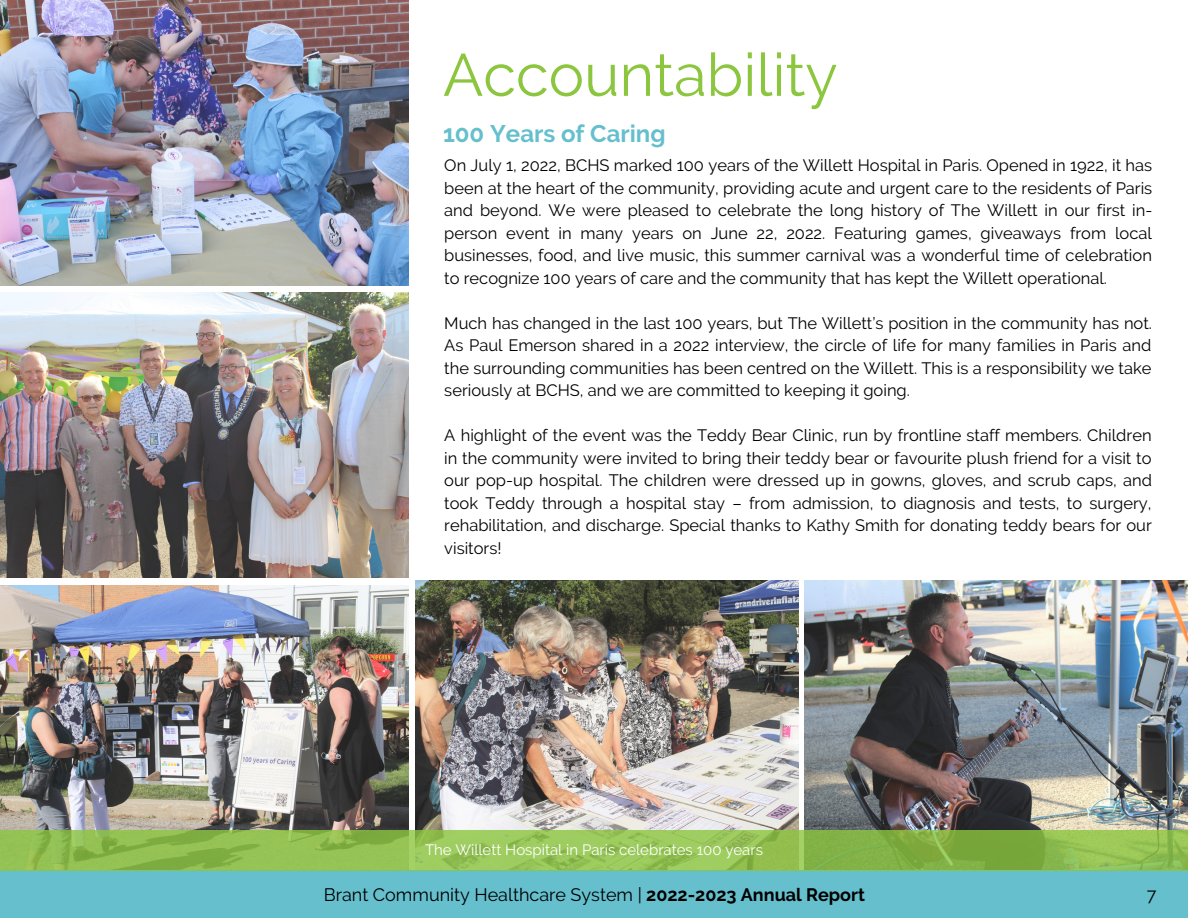
<style>
.page{position:relative;width:1188px;height:918px;background:#fff}
.page>*{position:absolute;margin:0;border:0;box-sizing:border-box;transform-origin:0 0}
.t1{font:59.55px "Raleway";color:#8cc63f}
.t2{font:700 24px "Raleway";color:#65bfcd}
.t3{font:18px "Raleway";color:#000}
.t4{font:16.5px/22.5px "Raleway";color:#000;text-align:justify}
.t5{font:15px "Raleway";color:#fff}
.s1{font-weight:700}
</style>
<div class="page">
<img style="left:416px;top:581px;width:382px;height:249px">
<img style="left:805px;top:581px;width:383px;height:249px">
<div style="left:0;top:870px;width:1188px;height:48px;background:#65bfcd"></div>
<img style="left:0;top:0;width:408px;height:286px">
<img style="left:0;top:292px;width:408px;height:285px">
<img style="left:0;top:585px;width:408px;height:245px">
<svg style="left:0;top:830px;width:1188px;height:41px;background:#8fbd50"></svg>
<p class="t1" style="left:443px;top:40px;width:396px">Accountability</p>
<p class="t2" style="left:443px;top:120px;width:224px">100 Years of Caring</p>
<p class="t4" style="left:444px;top:154px;width:710px">On July 1, 2022, BCHS marked 100 years of the Willett Hospital in Paris. Opened in 1922, it has been at the heart of the community, providing acute and urgent care to the residents of Paris and beyond. We were pleased to celebrate the long history of The Willett in our first in&shy;person event in many years on June 22, 2022. Featuring games, giveaways from local businesses, food, and live music, this summer carnival was a wonderful time of celebration to recognize 100 years of care and the community that has kept the Willett operational.</p>
<p class="t4" style="left:444px;top:312px;width:709px">Much has changed in the last 100 years, but The Willett’s position in the community has not.<br>As Paul Emerson shared in a 2022 interview, the circle of life for many families in Paris and the surrounding communities has been centred on the Willett. This is a responsibility we take seriously at BCHS, and we are committed to keeping it going.</p>
<p class="t4" style="left:444px;top:424px;width:709px">A highlight of the event was the Teddy Bear Clinic, run by frontline staff members. Children in the community were invited to bring their teddy bear or favourite plush friend for a visit to our pop-up hospital. The children were dressed up in gowns, gloves, and scrub caps, and took Teddy through a hospital stay – from admission, to diagnosis and tests, to surgery, rehabilitation, and discharge. Special thanks to Kathy Smith for donating teddy bears for our visitors!</p>
<p class="t5" style="left:425px;top:841px;width:339px">The Willett Hospital in Paris celebrates 100 years</p>
<p class="t3" style="left:324px;top:884px;width:543px">Brant Community Healthcare System | <span class="s1">2022-2023 Annual Report</span></p>
<p class="t3" style="left:1147px;top:884px;width:11px">7</p>
</div>
